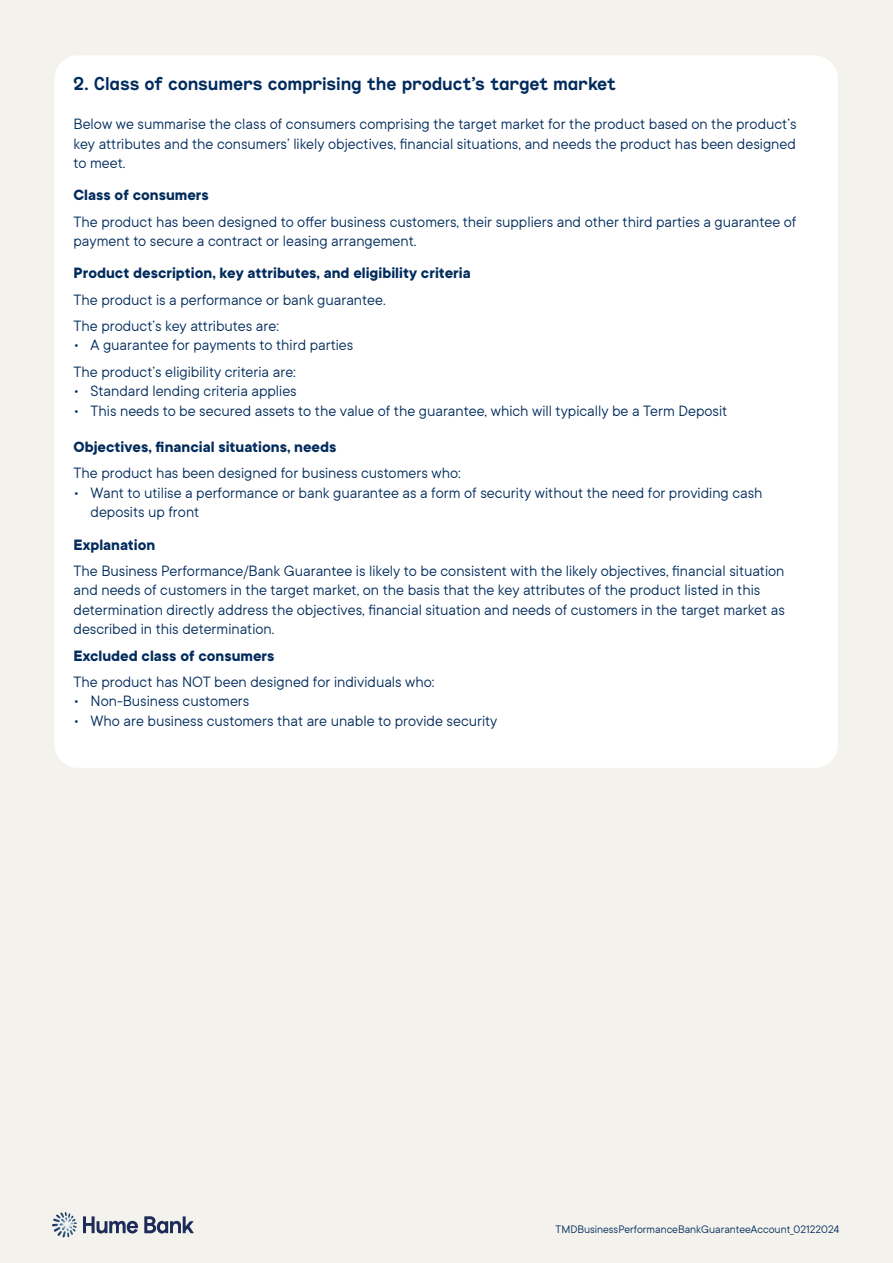
<style>
.page{position:relative;width:893px;height:1263px;background:#f4f2ec}
.page>*{position:absolute;margin:0;border:0;box-sizing:border-box;transform-origin:0 0}
.t1{font:500 19.5px "Zoom Pro Compact";letter-spacing:.025em;color:#002b5c}
.t2{font:16.5px/19.5px "TT Commons Classic";color:#002b5c}
.t3{font:700 16.5px "TT Commons Classic";color:#002b5c}
.t4{font:12px "TT Commons Classic";color:#002b5c}
</style>
<div class="page">
<svg style="left:52px;top:1212px;width:25px;height:25px"></svg>
<svg style="left:83px;top:1216px;width:55px;height:17px"></svg>
<svg style="left:144px;top:1216px;width:50px;height:17px"></svg>
<div style="left:74px;top:74px;width:745px;height:688px;background:#fff"></div>
<div style="left:55px;top:55px;width:783px;height:713px;border:21px solid #fff;border-radius:13px"></div>
<p class="t1" style="left:74px;top:72px;width:544px">2. Class of consumers comprising the product’s target market</p>
<p class="t2" style="left:74px;top:114px;width:724px;text-align:justify">Below we summarise the class of consumers comprising the target market for the product based on the product’s key attributes and the consumers’ likely objectives, financial situations, and needs the product has been designed to meet.</p>
<p class="t3" style="left:74px;top:184px;width:137px">Class of consumers</p>
<p class="t2" style="left:74px;top:211px;width:724px">The product has been designed to offer business customers, their suppliers and other third parties a guarantee of payment to secure a contract or leasing arrangement.</p>
<p class="t3" style="left:74px;top:262px;width:399px">Product description, key attributes, and eligibility criteria</p>
<p class="t2" style="left:74px;top:286px;width:314px;line-height:26.2px">The product is a performance or bank guarantee.<br>The product’s key attributes are:</p>
<p class="t2" style="left:74px;top:331px;width:281px;line-height:26.2px">• A guarantee for payments to third parties<br>The product’s eligibility criteria are:</p>
<p class="t2" style="left:74px;top:381px;width:225px">• Standard lending criteria applies</p>
<p class="t2" style="left:74px;top:400px;width:655px">• This needs to be secured assets to the value of the guarantee, which will typically be a Term Deposit</p>
<p class="t3" style="left:74px;top:436px;width:264px">Objectives, financial situations, needs</p>
<p class="t2" style="left:74px;top:463px;width:389px">The product has been designed for business customers who:</p>
<p class="t2" style="left:91px;top:482px;width:674px;text-indent:-17px">• Want to utilise a performance or bank guarantee as a form of security without the need for providing cash deposits up front</p>
<p class="t3" style="left:74px;top:534px;width:83px">Explanation</p>
<p class="t2" style="left:74px;top:560px;width:713px">The Business Performance/Bank Guarantee is likely to be consistent with the likely objectives, financial situation and needs of customers in the target market, on the basis that the key attributes of the product listed in this determination directly address the objectives, financial situation and needs of customers in the target market as described in this determination.</p>
<p class="t3" style="left:74px;top:645px;width:203px">Excluded class of consumers</p>
<p class="t2" style="left:74px;top:671px;width:363px">The product has NOT been designed for individuals who:</p>
<p class="t2" style="left:74px;top:691px;width:177px">• Non-Business customers</p>
<p class="t2" style="left:74px;top:710px;width:425px">• Who are business customers that are unable to provide security</p>
<p class="t4" style="left:556px;top:1221px;width:285px">TMDBusinessPerformanceBankGuaranteeAccount_02122024</p>
</div>
